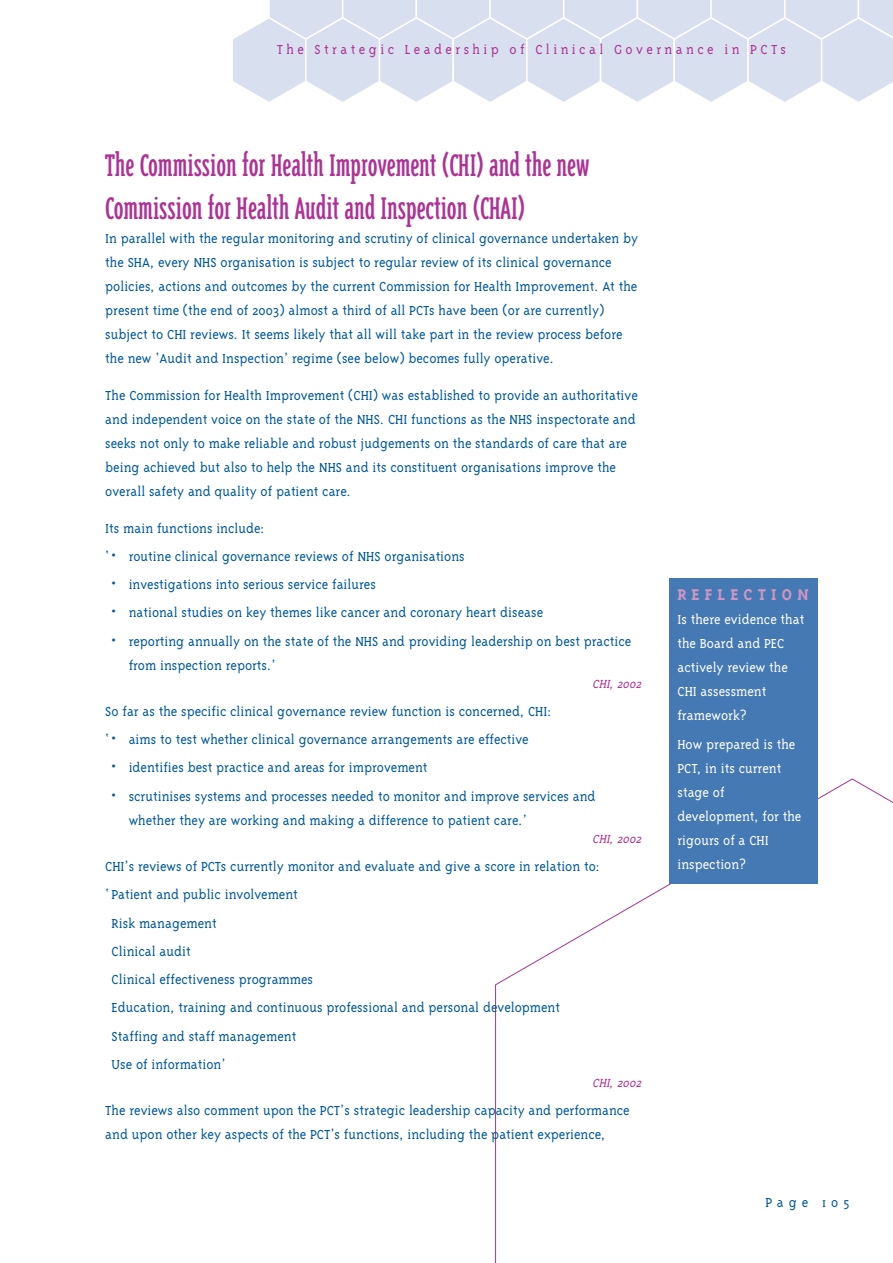
<style>
.page{position:relative;width:893px;height:1263px;background:#fff}
.page>*{position:absolute;margin:0;border:0;box-sizing:border-box;transform-origin:0 0}
.t1{font:36px/43.2px "Triplex Cond Serif";color:#ad3294}
.t2{font:700 18px "Triplex Serif";letter-spacing:.285em;color:#ce95c3}
.t3{font:300 15px/24px "Triplex Serif";color:#00599b}
.t4{font:300 15px/24px "Triplex Serif";color:#fff}
.t5{font:300 15px "Triplex Serif";letter-spacing:.23em;color:#ad3294}
.t6{font:italic 300 13.5px "Triplex Serif";color:#ad3294}
</style>
<div class="page">
<svg style="left:495px;top:779px;width:397px;height:484px"></svg>
<svg style="left:233px;top:0;width:659px;height:102px;background:#dde3f0"></svg>
<div style="left:669px;top:578px;width:148px;height:306px;background:#4579b3"></div>
<p class="t5" style="left:277px;top:43px;width:511px">The Strategic Leadership of Clinical Governance in PCTs</p>
<h1 class="t1" style="left:105px;top:145px;width:485px">The Commission for Health Improvement (CHI) and the new<br>Commission for Health Audit and Inspection (CHAI)</h1>
<p class="t3" style="left:105px;top:227px;width:534px">In parallel with the regular monitoring and scrutiny of clinical governance undertaken by the SHA, every NHS organisation is subject to regular review of its clinical governance policies, actions and outcomes by the current Commission for Health Improvement. At the present time (the end of 2003) almost a third of all PCTs have been (or are currently) subject to CHI reviews. It seems likely that all will take part in the review process before the new ‘Audit and Inspection’ regime (see below) becomes fully operative.</p>
<p class="t3" style="left:105px;top:384px;width:534px">The Commission for Health Improvement (CHI) was established to provide an authoritative and independent voice on the state of the NHS. CHI functions as the NHS inspectorate and seeks not only to make reliable and robust judgements on the standards of care that are being achieved but also to help the NHS and its constituent organisations improve the overall safety and quality of patient care.</p>
<p class="t3" style="left:105px;top:515px;width:361px;line-height:28.2px">Its main functions include:<br>‘ • routine clinical governance reviews of NHS organisations</p>
<p class="t3" style="left:112px;top:573px;width:266px">• investigations into serious service failures</p>
<p class="t3" style="left:112px;top:602px;width:433px">• national studies on key themes like cancer and coronary heart disease</p>
<p class="t3" style="left:129px;top:630px;width:504px;text-indent:-17px">• reporting annually on the state of the NHS and providing leadership on best practice from inspection reports.’</p>
<p class="t6" style="left:592px;top:678px;width:53px">CHI,2002</p>
<p class="t3" style="left:105px;top:698px;width:448px;line-height:28.2px">So far as the specific clinical governance review function is concerned, CHI: ‘ • aims to test whether clinical governance arrangements are effective</p>
<p class="t3" style="left:112px;top:757px;width:317px">• identifies best practice and areas for improvement</p>
<p class="t3" style="left:129px;top:785px;width:468px;text-indent:-17px">• scrutinises systems and processes needed to monitor and improve services and whether they are working and making a difference to patient care.’</p>
<p class="t6" style="left:592px;top:833px;width:53px">CHI,2002</p>
<p class="t3" style="left:105px;top:855px;width:496px">CHI’s reviews of PCTs currently monitor and evaluate and give a score in relation to:</p>
<p class="t3" style="left:105px;top:884px;width:194px">‘ Patient and public involvement</p>
<p class="t3" style="left:112px;top:912px;width:107px">Risk management</p>
<p class="t3" style="left:112px;top:940px;width:81px">Clinical audit</p>
<p class="t3" style="left:112px;top:968px;width:203px">Clinical effectiveness programmes</p>
<p class="t3" style="left:112px;top:997px;width:450px">Education, training and continuous professional and personal development</p>
<p class="t3" style="left:112px;top:1025px;width:186px">Staffing and staff management</p>
<p class="t3" style="left:112px;top:1053px;width:115px">Use of information’</p>
<p class="t6" style="left:592px;top:1077px;width:53px">CHI,2002</p>
<p class="t3" style="left:105px;top:1100px;width:526px">The reviews also comment upon the PCT’s strategic leadership capacity and performance and upon other key aspects of the PCT’s functions, including the patient experience,</p>
<p class="t2" style="left:677px;top:587px;width:133px">REFLECTION</p>
<p class="t4" style="left:677px;top:609px;width:128px">Is there evidence that the Board and PEC actively review the<br>CHI assessment framework?</p>
<p class="t4" style="left:677px;top:733px;width:125px">How prepared is the<br>PCT, in its current stage of development, for the rigours of a CHI inspection?</p>
<p class="t3" style="left:765px;top:1191px;width:86px">Page 105</p>
</div>
